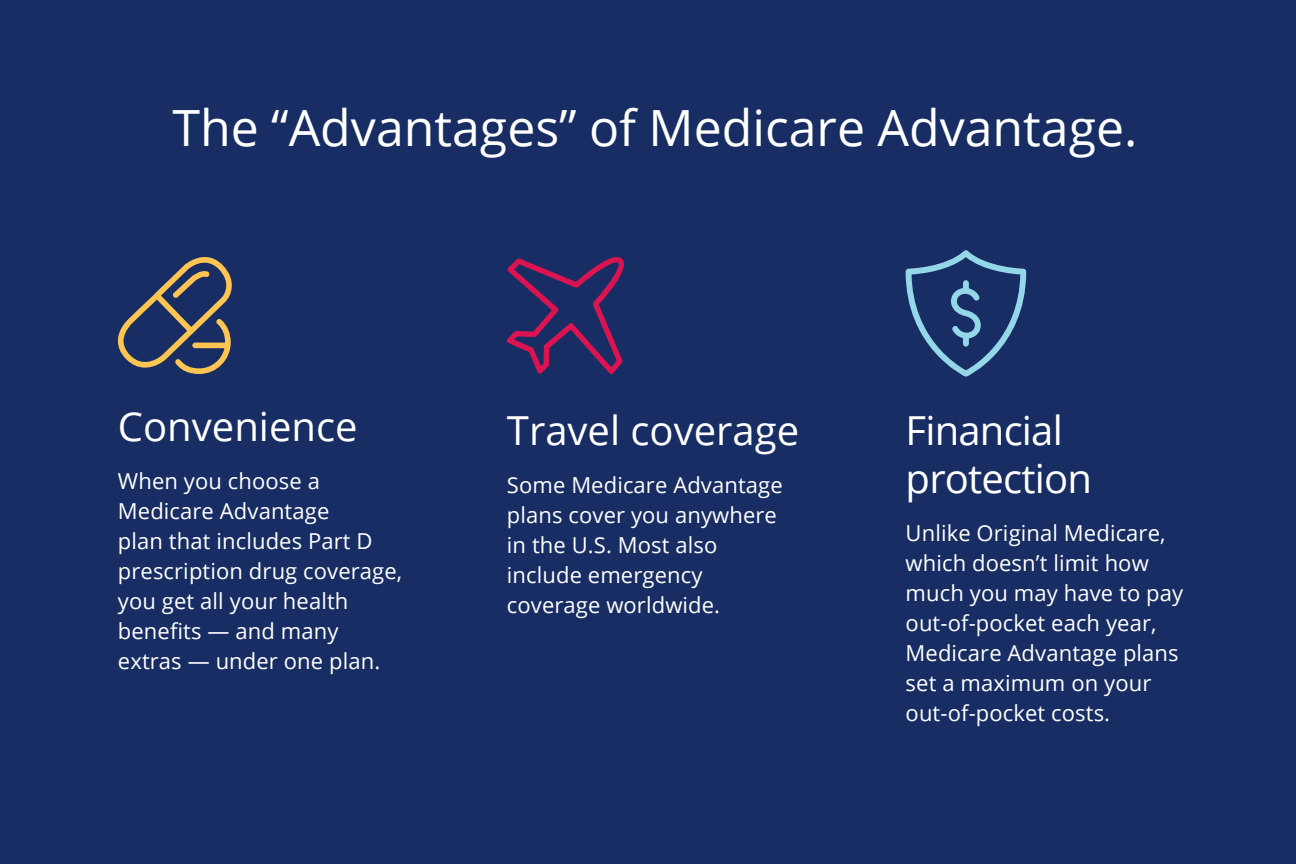
<style>
.page{position:relative;width:1296px;height:864px;background:#172d63}
.page>*{position:absolute;margin:0;border:0;box-sizing:border-box;transform-origin:0 0}
.t1{font:50px "Open Sans";color:#fff}
.t2{font:40px "Open Sans";color:#fff}
.t3{font:40px/48px "Open Sans";letter-spacing:-.02em;color:#fff}
.t4{font:22px/30px "Open Sans";letter-spacing:.005em;color:#fff}
</style>
<div class="page">
<svg style="left:507px;top:257px;width:117px;height:117px"></svg>
<svg style="left:118px;top:257px;width:114px;height:117px"></svg>
<svg style="left:906px;top:250px;width:120px;height:127px"></svg>
<p class="t1" style="left:172px;top:94px;width:967px">The “Advantages” of Medicare Advantage.</p>
<p class="t2" style="left:118px;top:399px;width:241px">Convenience</p>
<p class="t4" style="left:118px;top:465px;width:286px">When you choose a<br>Medicare Advantage<br>plan that includes Part D prescription drug coverage, you get all your health benefits — and many extras — under one plan.</p>
<p class="t2" style="left:507px;top:403px;width:294px">Travel coverage</p>
<p class="t4" style="left:507px;top:470px;width:277px">Some Medicare Advantage plans cover you anywhere in the U.S. Most also include emergency coverage worldwide.</p>
<p class="t3" style="left:906px;top:406px;width:188px">Financial protection</p>
<p class="t4" style="left:906px;top:518px;width:279px">Unlike Original Medicare, which doesn’t limit how much you may have to pay out-of-pocket each year,<br>Medicare Advantage plans set a maximum on your out-of-pocket costs.</p>
</div>
